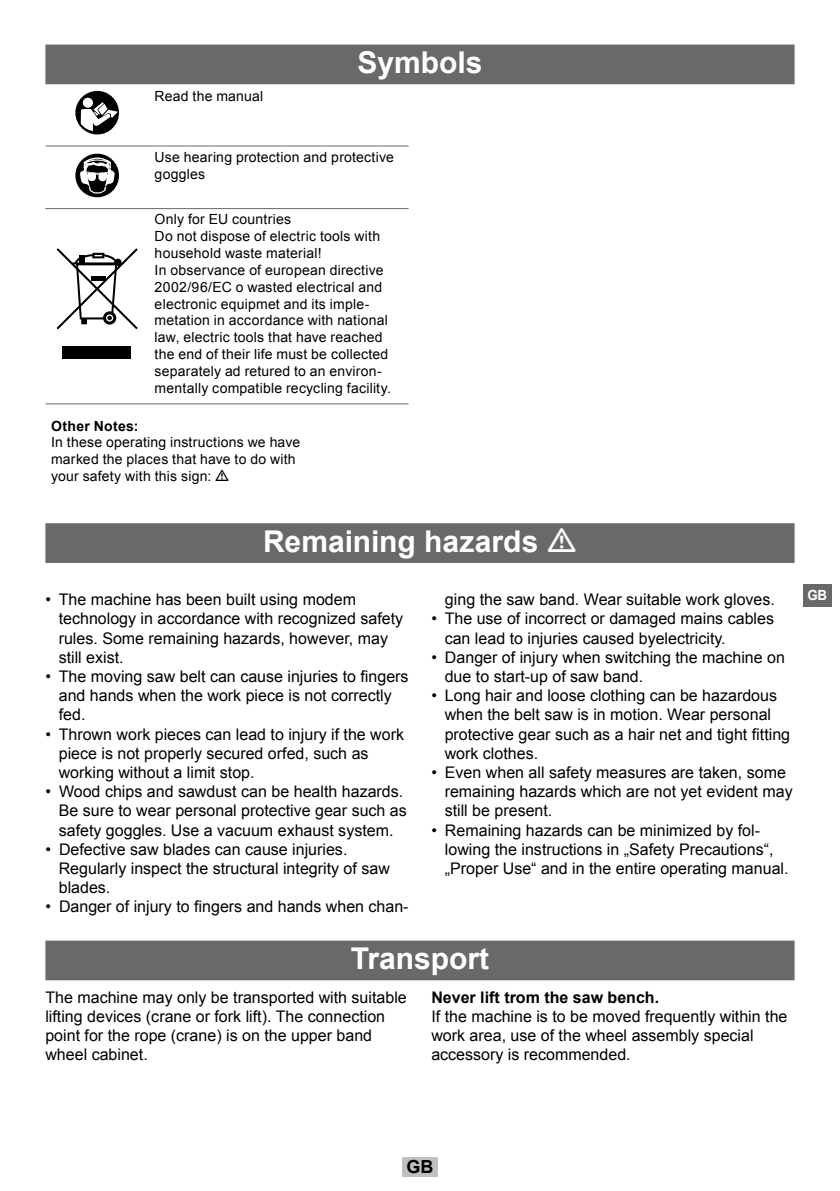
<style>
.page{position:relative;width:840px;height:1191px;background:#fff}
.page>*{position:absolute;margin:0;border:0;box-sizing:border-box;transform-origin:0 0}
.Head_black{font:700 30px "Arial";color:#fff}
.t1{font:700 18px "Arial";color:#000}
.Text_über_2_Spalten{font:16px/19.2px "Arial";color:#000}
.Text_über_2_Spalten-2{font:700 16px "Arial";color:#000}
.Warnsymbole_Tabellen{font:14px/16.8px "Arial";letter-spacing:.015em;color:#000}
.Warnsymbole_Tabellen-2{font:700 14px "Arial";letter-spacing:.025em;color:#000}
.t2{font:700 14px "Arial";color:#fff;scale:.95 1}
</style>
<div class="page">
<div style="left:45px;top:45px;width:749px;height:39px;background:#696969"></div>
<div style="left:45px;top:523px;width:749px;height:40px;background:#696969"></div>
<hr style="left:45px;top:208px;width:104px;height:1px;background:#696969">
<hr style="left:149px;top:208px;width:259px;height:1px;background:#696969">
<hr style="left:45px;top:145px;width:104px;height:1px;background:#696969">
<hr style="left:149px;top:145px;width:259px;height:1px;background:#696969">
<hr style="left:45px;top:403px;width:104px;height:1px;background:#696969">
<hr style="left:149px;top:403px;width:259px;height:1px;background:#696969">
<svg style="left:75px;top:91px;width:44px;height:43px"></svg>
<svg style="left:75px;top:153px;width:44px;height:44px"></svg>
<svg style="left:57px;top:248px;width:81px;height:81px"></svg>
<div style="left:62px;top:346px;width:68px;height:12px;background:#000"></div>
<div style="left:45px;top:940px;width:749px;height:40px;background:#696969"></div>
<div style="left:802px;top:584px;width:29px;height:23px;background:#696969"></div>
<div style="left:402px;top:1157px;width:35px;height:19px;background:#bfbfbf"></div>
<p class="Warnsymbole_Tabellen" style="left:154px;top:88px;width:110px">Read the manual</p>
<p class="Head_black" style="left:357px;top:43px;width:127px">Symbols</p>
<p class="Warnsymbole_Tabellen" style="left:154px;top:149px;width:240px">Use hearing protection and protective goggles</p>
<p class="Warnsymbole_Tabellen" style="left:154px;top:211px;width:138px">Only for EU countries</p>
<p class="Warnsymbole_Tabellen" style="left:154px;top:228px;width:227px">Do not dispose of electric tools with</p>
<p class="Warnsymbole_Tabellen" style="left:154px;top:245px;width:168px">household waste material!</p>
<p class="Warnsymbole_Tabellen" style="left:154px;top:262px;width:230px">In observance of european directive</p>
<p class="Warnsymbole_Tabellen" style="left:154px;top:278px;width:229px">2002/96/EC o wasted electrical and</p>
<p class="Warnsymbole_Tabellen" style="left:154px;top:295px;width:238px">electronic equipmet and its imple&shy;metation in accordance with national law, electric tools that have reached the end of their life must be collected separately ad retured to an environ&shy;mentally compatible recycling facility.</p>
<p class="Warnsymbole_Tabellen-2" style="left:51px;top:416px;width:89px">Other Notes:</p>
<p class="Warnsymbole_Tabellen" style="left:51px;top:434px;width:250px">In these operating instructions we have</p>
<p class="Warnsymbole_Tabellen" style="left:51px;top:451px;width:246px">marked the places that have to do with</p>
<p class="Warnsymbole_Tabellen" style="left:51px;top:468px;width:162px">your safety with this sign:</p>
<p class="Head_black" style="left:263px;top:521px;width:276px">Remaining hazards</p>
<p class="Text_über_2_Spalten" style="left:59px;top:590px;width:346px;text-indent:-13px">• The machine has been built using modem technology in accordance with recognized safety rules. Some remaining hazards, however, may still exist.</p>
<p class="Text_über_2_Spalten" style="left:45px;top:667px;width:364px">• The moving saw belt can cause injuries to fingers</p>
<p class="Text_über_2_Spalten" style="left:59px;top:686px;width:334px">and hands when the work piece is not correctly</p>
<p class="Text_über_2_Spalten" style="left:59px;top:705px;width:28px">fed.</p>
<p class="Text_über_2_Spalten" style="left:45px;top:724px;width:360px">• Thrown work pieces can lead to injury if the work</p>
<p class="Text_über_2_Spalten" style="left:59px;top:743px;width:311px">piece is not properly secured orfed, such as</p>
<p class="Text_über_2_Spalten" style="left:59px;top:763px;width:197px">working without a limit stop.</p>
<p class="Text_über_2_Spalten" style="left:45px;top:782px;width:359px">• Wood chips and sawdust can be health hazards.</p>
<p class="Text_über_2_Spalten" style="left:59px;top:801px;width:349px">Be sure to wear personal protective gear such as</p>
<p class="Text_über_2_Spalten" style="left:59px;top:820px;width:336px">safety goggles. Use a vacuum exhaust system.</p>
<p class="Text_über_2_Spalten" style="left:45px;top:839px;width:303px">• Defective saw blades can cause injuries.</p>
<p class="Text_über_2_Spalten" style="left:59px;top:859px;width:332px">Regularly inspect the structural integrity of saw</p>
<p class="Text_über_2_Spalten" style="left:59px;top:878px;width:53px">blades.</p>
<p class="Text_über_2_Spalten" style="left:45px;top:897px;width:364px">• Danger of injury to fingers and hands when chan-</p>
<p class="Text_über_2_Spalten" style="left:444px;top:590px;width:331px">ging the saw band. Wear suitable work gloves.</p>
<p class="Text_über_2_Spalten" style="left:431px;top:609px;width:344px">• The use of incorrect or damaged mains cables</p>
<p class="Text_über_2_Spalten" style="left:444px;top:628px;width:282px">can lead to injuries caused byelectricity.</p>
<p class="Text_über_2_Spalten" style="left:431px;top:647px;width:355px">• Danger of injury when switching the machine on</p>
<p class="Text_über_2_Spalten" style="left:444px;top:667px;width:200px">due to start-up of saw band.</p>
<p class="Text_über_2_Spalten" style="left:431px;top:686px;width:347px">• Long hair and loose clothing can be hazardous</p>
<p class="Text_über_2_Spalten" style="left:444px;top:705px;width:328px">when the belt saw is in motion. Wear personal</p>
<p class="Text_über_2_Spalten" style="left:444px;top:724px;width:347px">protective gear such as a hair net and tight fitting</p>
<p class="Text_über_2_Spalten" style="left:444px;top:743px;width:95px">work clothes.</p>
<p class="Text_über_2_Spalten" style="left:431px;top:763px;width:356px">• Even when all safety measures are taken, some</p>
<p class="Text_über_2_Spalten" style="left:444px;top:782px;width:349px">remaining hazards which are not yet evident may</p>
<p class="Text_über_2_Spalten" style="left:444px;top:801px;width:109px">still be present.</p>
<p class="Text_über_2_Spalten" style="left:444px;top:820px;width:345px;text-indent:-14px">• Remaining hazards can be minimized by fol&shy;lowing the instructions in „Safety Precautions“, „Proper Use“ and in the entire operating manual.</p>
<p class="Head_black" style="left:350px;top:938px;width:140px">Transport</p>
<p class="Text_über_2_Spalten" style="left:45px;top:987px;width:363px">The machine may only be transported with suitable</p>
<p class="Text_über_2_Spalten" style="left:45px;top:1006px;width:341px">lifting devices (crane or fork lift). The connection point for the rope (crane) is on the upper band wheel cabinet.</p>
<p class="Text_über_2_Spalten-2" style="left:431px;top:986px;width:229px">Never lift trom the saw bench.</p>
<p class="Text_über_2_Spalten" style="left:431px;top:1006px;width:357px">If the machine is to be moved frequently within the</p>
<p class="Text_über_2_Spalten" style="left:431px;top:1025px;width:323px">work area, use of the wheel assembly special accessory is recommended.</p>
<p class="t2" style="left:807px;top:586px;width:22px">GB</p>
<p class="t1" style="left:406px;top:1155px;width:29px">GB</p>
</div>
